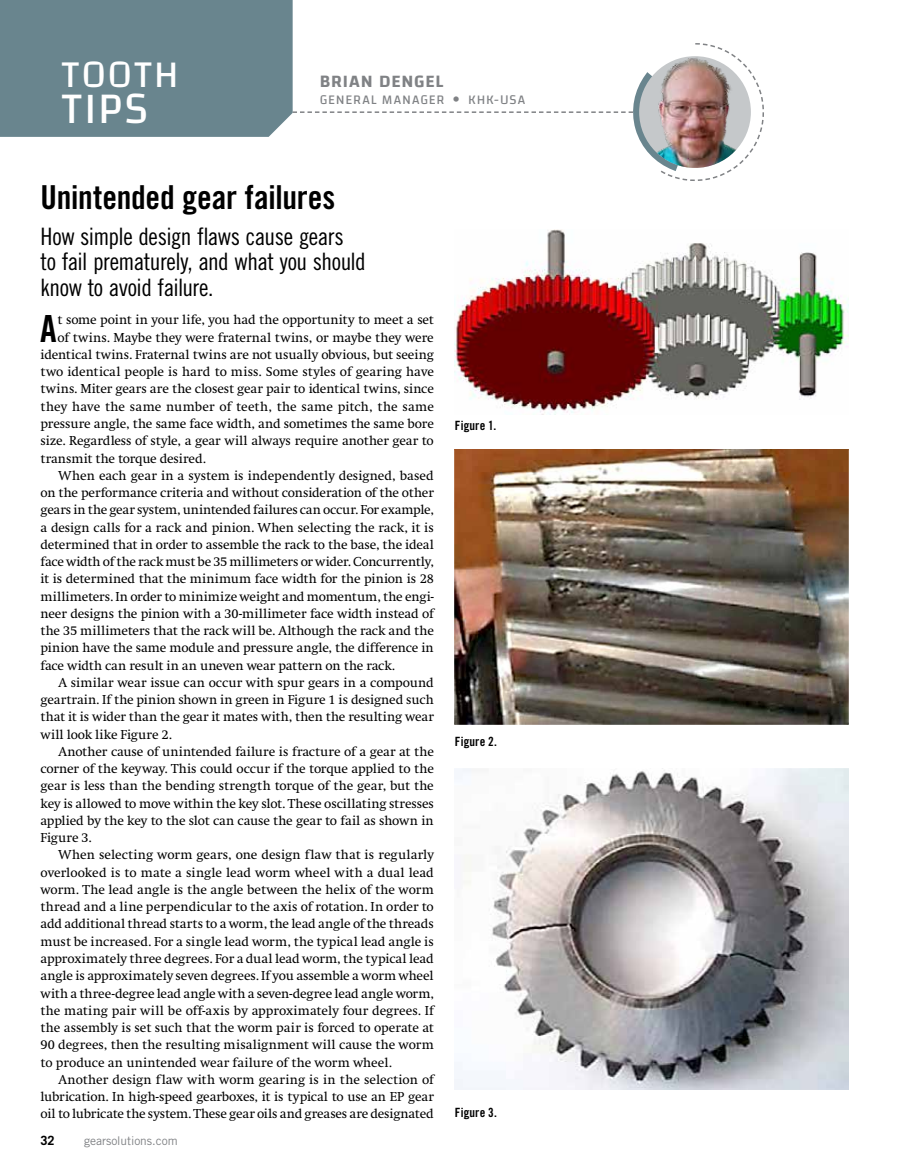
<style>
.page{position:relative;width:905px;height:1175px;background:#fff}
.page>*{position:absolute;margin:0;border:0;box-sizing:border-box;transform-origin:0 0}
.t1{font:45px "Changa";color:#fff}
.t2{font:39px "Changa";letter-spacing:.05em;color:#fff}
.t3{font:37.35px "Trade Gothic LT Std Bd Cn 20";color:#000}
.t4{font:33px "Trade Gothic LT Std Bd Cn 20";letter-spacing:-.005em;color:#000}
.t5{font:24px/25.5px "Trade Gothic LT Std Cn 18";letter-spacing:-.02em;color:#000}
.t6{font:600 18px "Changa";letter-spacing:.045em;color:#808285}
.t7{font:13.5px "Swift";letter-spacing:-.005em;color:#000}
.t8{font:13.5px "Changa";letter-spacing:.065em;color:#808285}
.t9{font:12.75px "Trade Gothic LT Std Bd Cn 20";letter-spacing:.015em;color:#000}
.t10{font:700 12.75px "Trade Gothic LT Std";color:#000}
.t11{font:12px "Trade Gothic LT Std";letter-spacing:-.005em;color:#808285}
</style>
<div class="page">
<img style="left:455px;top:229px;width:393px;height:185px">
<img style="left:455px;top:449px;width:393px;height:275px">
<img style="left:455px;top:768px;width:393px;height:321px">
<svg style="left:0;top:0;width:764px;height:181px"></svg>
<h2 class="t2" style="left:61px;top:51px;width:119px">TOOTH</h2>
<h1 class="t1" style="left:61px;top:81px;width:88px">TIPS</h1>
<h3 class="t6" style="left:320px;top:70px;width:125px">BRIAN DENGEL</h3>
<p class="t8" style="left:320px;top:91px;width:126px">GENERAL MANAGER</p>
<p class="t8" style="left:468px;top:91px;width:58px">KHK-USA</p>
<h3 class="t4" style="left:40px;top:177px;width:296px">Unintended gear failures</h3>
<h3 class="t5" style="left:40px;top:223px;width:327px">How simple design flaws cause gears<br>to fail prematurely, and what you should know to avoid failure.</h3>
<h3 class="t3" style="left:40px;top:306px;width:18px">A</h3>
<p class="t7" style="left:57px;top:313px;width:378px">t some point in your life, you had the opportunity to meet a set</p>
<p class="t7" style="left:57px;top:330px;width:378px">of twins. Maybe they were fraternal twins, or maybe they were</p>
<p class="t7" style="left:40px;top:347px;width:395px">identical twins. Fraternal twins are not usually obvious, but seeing</p>
<p class="t7" style="left:40px;top:364px;width:395px">two identical people is hard to miss. Some styles of gearing have</p>
<p class="t7" style="left:40px;top:382px;width:395px">twins. Miter gears are the closest gear pair to identical twins, since</p>
<p class="t7" style="left:40px;top:399px;width:395px">they have the same number of teeth, the same pitch, the same</p>
<p class="t7" style="left:40px;top:416px;width:395px">pressure angle, the same face width, and sometimes the same bore</p>
<p class="t7" style="left:40px;top:433px;width:395px">size. Regardless of style, a gear will always require another gear to</p>
<p class="t7" style="left:40px;top:451px;width:167px">transmit the torque desired.</p>
<p class="t7" style="left:58px;top:468px;width:377px">When each gear in a system is independently designed, based</p>
<p class="t7" style="left:40px;top:485px;width:395px">on the performance criteria and without consideration of the other</p>
<p class="t7" style="left:40px;top:502px;width:395px">gears in the gear system, unintended failures can occur. For example,</p>
<p class="t7" style="left:40px;top:520px;width:395px">a design calls for a rack and pinion. When selecting the rack, it is</p>
<p class="t7" style="left:40px;top:537px;width:395px">determined that in order to assemble the rack to the base, the ideal</p>
<p class="t7" style="left:40px;top:554px;width:395px">face width of the rack must be 35 millimeters or wider. Concurrently,</p>
<p class="t7" style="left:40px;top:571px;width:395px">it is determined that the minimum face width for the pinion is 28</p>
<p class="t7" style="left:40px;top:589px;width:395px">millimeters. In order to minimize weight and momentum, the engi-</p>
<p class="t7" style="left:40px;top:606px;width:395px">neer designs the pinion with a 30-millimeter face width instead of</p>
<p class="t7" style="left:40px;top:623px;width:395px">the 35 millimeters that the rack will be. Although the rack and the</p>
<p class="t7" style="left:40px;top:640px;width:395px">pinion have the same module and pressure angle, the difference in</p>
<p class="t7" style="left:40px;top:658px;width:356px">face width can result in an uneven wear pattern on the rack.</p>
<p class="t7" style="left:58px;top:675px;width:377px">A similar wear issue can occur with spur gears in a compound</p>
<p class="t7" style="left:40px;top:692px;width:395px">geartrain. If the pinion shown in green in Figure 1 is designed such</p>
<p class="t7" style="left:40px;top:709px;width:395px">that it is wider than the gear it mates with, then the resulting wear</p>
<p class="t7" style="left:40px;top:727px;width:133px">will look like Figure 2.</p>
<p class="t7" style="left:58px;top:744px;width:377px">Another cause of unintended failure is fracture of a gear at the</p>
<p class="t7" style="left:40px;top:761px;width:395px">corner of the keyway. This could occur if the torque applied to the</p>
<p class="t7" style="left:40px;top:778px;width:395px">gear is less than the bending strength torque of the gear, but the</p>
<p class="t7" style="left:40px;top:796px;width:395px">key is allowed to move within the key slot. These oscillating stresses</p>
<p class="t7" style="left:40px;top:813px;width:395px">applied by the key to the slot can cause the gear to fail as shown in</p>
<p class="t7" style="left:40px;top:830px;width:52px">Figure 3.</p>
<p class="t7" style="left:58px;top:847px;width:377px">When selecting worm gears, one design flaw that is regularly</p>
<p class="t7" style="left:40px;top:865px;width:395px">overlooked is to mate a single lead worm wheel with a dual lead</p>
<p class="t7" style="left:40px;top:882px;width:395px">worm. The lead angle is the angle between the helix of the worm</p>
<p class="t7" style="left:41px;top:899px;width:395px">thread and a line perpendicular to the axis of rotation. In order to</p>
<p class="t7" style="left:41px;top:916px;width:395px">add additional thread starts to a worm, the lead angle of the threads</p>
<p class="t7" style="left:41px;top:934px;width:395px">must be increased. For a single lead worm, the typical lead angle is</p>
<p class="t7" style="left:41px;top:951px;width:395px">approximately three degrees. For a dual lead worm, the typical lead</p>
<p class="t7" style="left:41px;top:968px;width:395px">angle is approximately seven degrees. If you assemble a worm wheel</p>
<p class="t7" style="left:41px;top:985px;width:395px">with a three-degree lead angle with a seven-degree lead angle worm,</p>
<p class="t7" style="left:41px;top:1003px;width:395px">the mating pair will be off-axis by approximately four degrees. If</p>
<p class="t7" style="left:41px;top:1020px;width:395px">the assembly is set such that the worm pair is forced to operate at</p>
<p class="t7" style="left:41px;top:1037px;width:395px">90 degrees, then the resulting misalignment will cause the worm</p>
<p class="t7" style="left:41px;top:1054px;width:353px">to produce an unintended wear failure of the worm wheel.</p>
<p class="t7" style="left:59px;top:1072px;width:377px">Another design flaw with worm gearing is in the selection of</p>
<p class="t7" style="left:41px;top:1089px;width:395px">lubrication. In high-speed gearboxes, it is typical to use an EP gear</p>
<p class="t7" style="left:41px;top:1106px;width:395px">oil to lubricate the system. These gear oils and greases are designated</p>
<p class="t10" style="left:40px;top:1132px;width:16px">32</p>
<p class="t11" style="left:84px;top:1133px;width:95px">gearsolutions.com</p>
<p class="t9" style="left:455px;top:417px;width:43px">Figure 1.</p>
<p class="t9" style="left:455px;top:733px;width:44px">Figure 2.</p>
<p class="t9" style="left:455px;top:1105px;width:43px">Figure 3.</p>
</div>
